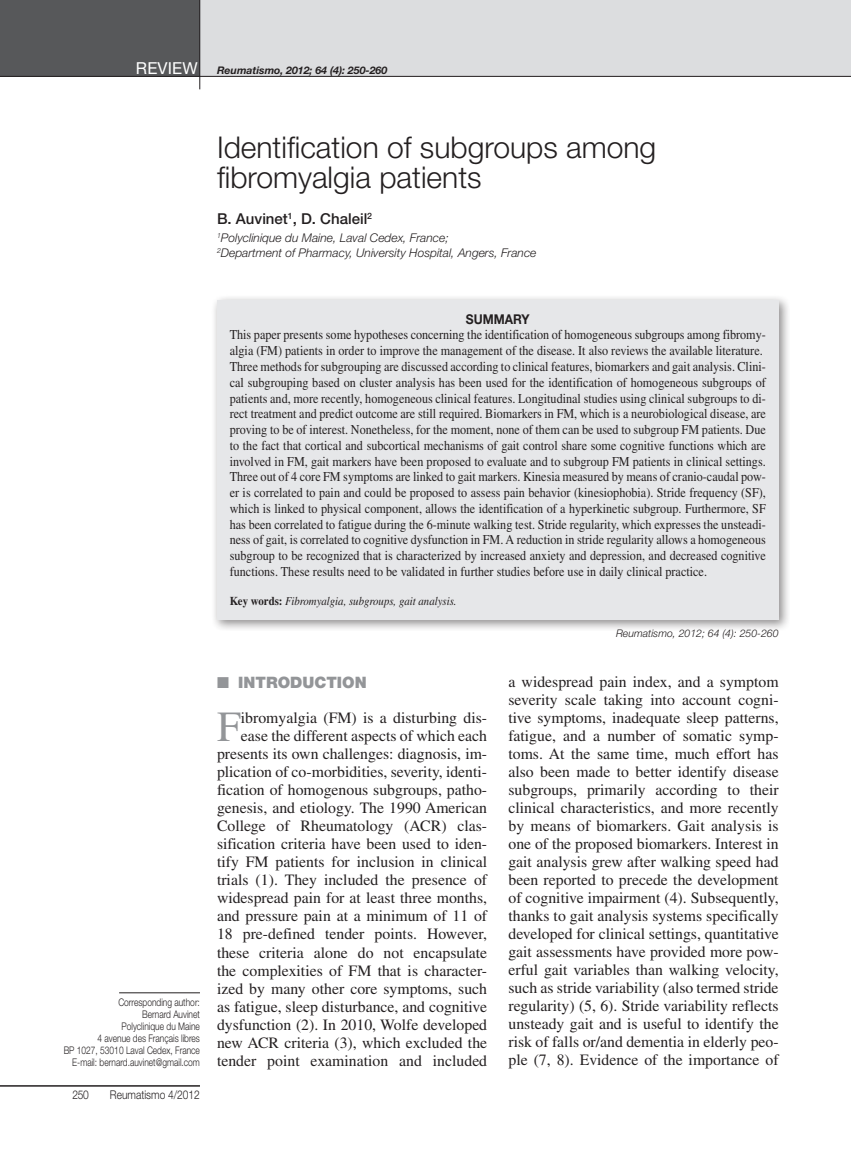
<style>
.page{position:relative;width:851px;height:1149px;background:#fff}
.page>*{position:absolute;margin:0;border:0;box-sizing:border-box;transform-origin:0 0}
.t1{font:42.9px "Times LT Std";color:#939598}
.t2{font:300 30px/30px "Helvetica Neue LT Std";color:#231f20}
.t3{font:15.75px/18px "Times LT Std";color:#231f20;text-align:right}
.t4{font:900 15.75px "Helvetica Neue LT Std";color:#939598}
.t5{font:500 15px "Helvetica Neue LT Std";color:#231f20}
.t6{font:13.5px/15.8px "Times LT Std";color:#231f20;scale:.9 1}
.t7{font:700 13.5px "Helvetica Neue LT Std";color:#231f20;scale:.9 1}
.t8{font:italic 300 12px/15px "Helvetica Neue LT Std";color:#231f20}
.t9{font:italic 12px "Times LT Std";color:#231f20;scale:.9 1}
.t10{font:300 12px "Helvetica Neue LT Std";color:#231f20;scale:.85 1}
.t11{font:300 10.5px/12px "Helvetica Neue LT Std";color:#231f20;text-align:right;scale:.8 1}
.t12{font:italic 700 10.5px "Helvetica Neue LT Std";color:#231f20}
.t13{font:italic 300 10.5px "Helvetica Neue LT Std";color:#231f20}
.s1{font-weight:400;font-style:normal;font-size:16.5px;color:#fff}
.s2{font-weight:700;font-style:normal}
</style>
<div class="page">
<hr style="left:0;top:1084px;width:200px;height:2px;background:#231f20">
<div style="left:0;top:0;width:850px;height:77px;background:#dcdddf"></div>
<div style="left:0;top:0;width:200px;height:77px;background:#57585a"></div>
<hr style="left:0;top:76px;width:850px;height:1px;background:#231f20">
<hr style="left:199px;top:0;width:1px;height:89px;background:#231f20">
<hr style="left:119px;top:992px;width:81px;height:1px;background:#231f20">
<div style="left:210px;top:293px;width:580px;height:337px;background:#231f20;opacity:.5"></div>
<div style="left:217px;top:300px;width:561px;height:319px;background:#e6e7e9"></div>
<p class="t12" style="left:136px;top:64px;width:253px"><span class="s1">REVIEW</span> Reumatismo, 2012; 64 (4): 250-260</p>
<h2 class="t2" style="left:217px;top:131px;width:440px">Identification of subgroups among fibromyalgia patients</h2>
<p class="t5" style="left:217px;top:209px;width:157px">B. Auvinet<sup>1</sup>, D. Chaleil<sup>2</sup></p>
<p class="t8" style="left:217px;top:230px;width:321px"><sup>1</sup>Polyclinique du Maine, Laval Cedex, France;<br><sup>2</sup>Department of Pharmacy, University Hospital, Angers, France</p>
<p class="t11" style="left:64px;top:995px;width:172px">Corresponding author:<br>Bernard Auvinet<br>Polyclinique du Maine<br>4 avenue des Français libres<br>BP 1027, 53010 Laval Cedex, France<br>E-mail: bernard.auvinet@gmail.com</p>
<p class="t10" style="left:72px;top:1086px;width:21px">250</p>
<p class="t10" style="left:110px;top:1086px;width:107px">Reumatismo 4/2012</p>
<p class="t7" style="left:466px;top:310px;width:72px">SUMMARY</p>
<p class="t6" style="left:230px;top:327px;width:597px">This paper presents some hypotheses concerning the identification of homogeneous subgroups among fibromy&shy;algia (FM) patients in order to improve the management of the disease. It also reviews the available literature.<br>Three methods for subgrouping are discussed according to clinical features, biomarkers and gait analysis. Clini&shy;cal subgrouping based on cluster analysis has been used for the identification of homogeneous subgroups of patients and, more recently, homogeneous clinical features. Longitudinal studies using clinical subgroups to di&shy;rect treatment and predict outcome are still required. Biomarkers in FM, which is a neurobiological disease, are proving to be of interest. Nonetheless, for the moment, none of them can be used to subgroup FM patients. Due to the fact that cortical and subcortical mechanisms of gait control share some cognitive functions which are involved in FM, gait markers have been proposed to evaluate and to subgroup FM patients in clinical settings.<br>Three out of 4 core FM symptoms are linked to gait markers. Kinesia measured by means of cranio-caudal pow&shy;er is correlated to pain and could be proposed to assess pain behavior (kinesiophobia). Stride frequency (SF), which is linked to physical component, allows the identification of a hyperkinetic subgroup. Furthermore, SF has been correlated to fatigue during the 6-minute walking test. Stride regularity, which expresses the unsteadi&shy;ness of gait, is correlated to cognitive dysfunction in FM. A reduction in stride regularity allows a homogeneous subgroup to be recognized that is characterized by increased anxiety and depression, and decreased cognitive functions. These results need to be validated in further studies before use in daily clinical practice.</p>
<p class="t9" style="left:230px;top:594px;width:253px"><span class="s2">Key words:</span> Fibromyalgia, subgroups, gait analysis.</p>
<p class="t13" style="left:616px;top:626px;width:164px">Reumatismo, 2012; 64 (4): 250-260</p>
<p class="t4" style="left:217px;top:673px;width:151px">■ INTRODUCTION</p>
<h1 class="t1" style="left:217px;top:702px;width:25px">F</h1>
<p class="t3" style="left:217px;top:708px;width:272px">ibromyalgia (FM) is a disturbing dis&shy;ease the different aspects of which each presents its own challenges: diagnosis, im&shy;plication of co-morbidities, severity, identi&shy;fication of homogenous subgroups, patho&shy;genesis, and etiology. The 1990 American College of Rheumatology (ACR) clas&shy;sification criteria have been used to iden&shy;tify FM patients for inclusion in clinical trials (1). They included the presence of widespread pain for at least three months, and pressure pain at a minimum of 11 of 18 pre-defined tender points. However, these criteria alone do not encapsulate the complexities of FM that is character&shy;ized by many other core symptoms, such as fatigue, sleep disturbance, and cognitive dysfunction (2). In 2010, Wolfe developed new ACR criteria (3), which excluded the tender point examination and included</p>
<p class="t3" style="left:508px;top:672px;width:272px;text-align:justify">a widespread pain index, and a symptom severity scale taking into account cogni&shy;tive symptoms, inadequate sleep patterns, fatigue, and a number of somatic symp&shy;toms. At the same time, much effort has also been made to better identify disease subgroups, primarily according to their clinical characteristics, and more recently by means of biomarkers. Gait analysis is one of the proposed biomarkers. Interest in gait analysis grew after walking speed had been reported to precede the development of cognitive impairment (4). Subsequently, thanks to gait analysis systems specifically developed for clinical settings, quantitative gait assessments have provided more pow&shy;erful gait variables than walking velocity, such as stride variability (also termed stride regularity) (5, 6). Stride variability reflects unsteady gait and is useful to identify the risk of falls or/and dementia in elderly peo&shy;ple (7, 8). Evidence of the importance of</p>
</div>
